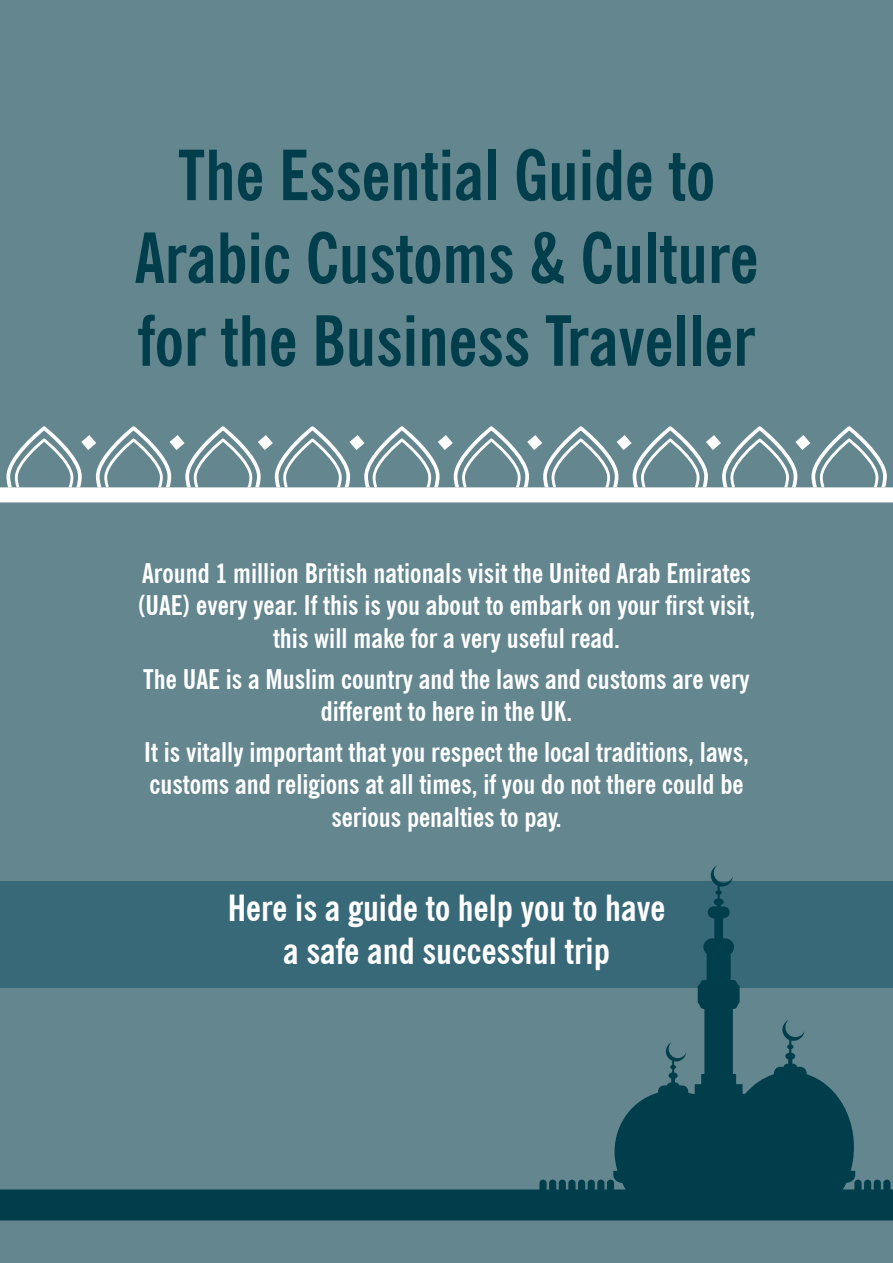
<style>
.page{position:relative;width:893px;height:1263px;background:#63868f}
.page>*{position:absolute;margin:0;border:0;box-sizing:border-box;transform-origin:0 0}
.t1{font:700 condensed 69px/82.8px "News Gothic BT";color:#003e4c;text-align:center}
.t2{font:700 condensed 36px/43.2px "News Gothic BT";color:#fff;text-align:center}
.t3{font:700 condensed 27px/32.4px "News Gothic BT";color:#fff;text-align:center}
</style>
<div class="page">
<svg style="left:0;top:426px;width:893px;height:76px"></svg>
<svg style="left:0;top:865px;width:893px;height:355px"></svg>
<h1 class="t1" style="left:135px;top:133px;width:625px">The Essential Guide to<br>Arabic Customs &amp; Culture for the Business Traveller</h1>
<p class="t3" style="left:138px;top:557px;width:619px">Around 1 million British nationals visit the United Arab Emirates (UAE) every year. If this is you about to embark on your first visit, this will make for a very useful read.</p>
<p class="t3" style="left:143px;top:663px;width:608px">The UAE is a Muslim country and the laws and customs are very different to here in the UK.</p>
<p class="t3" style="left:144px;top:736px;width:606px">It is vitally important that you respect the local traditions, laws, customs and religions at all times, if you do not there could be serious penalties to pay.</p>
<h2 class="t2" style="left:228px;top:886px;width:439px">Here is a guide to help you to have a safe and successful trip</h2>
</div>
